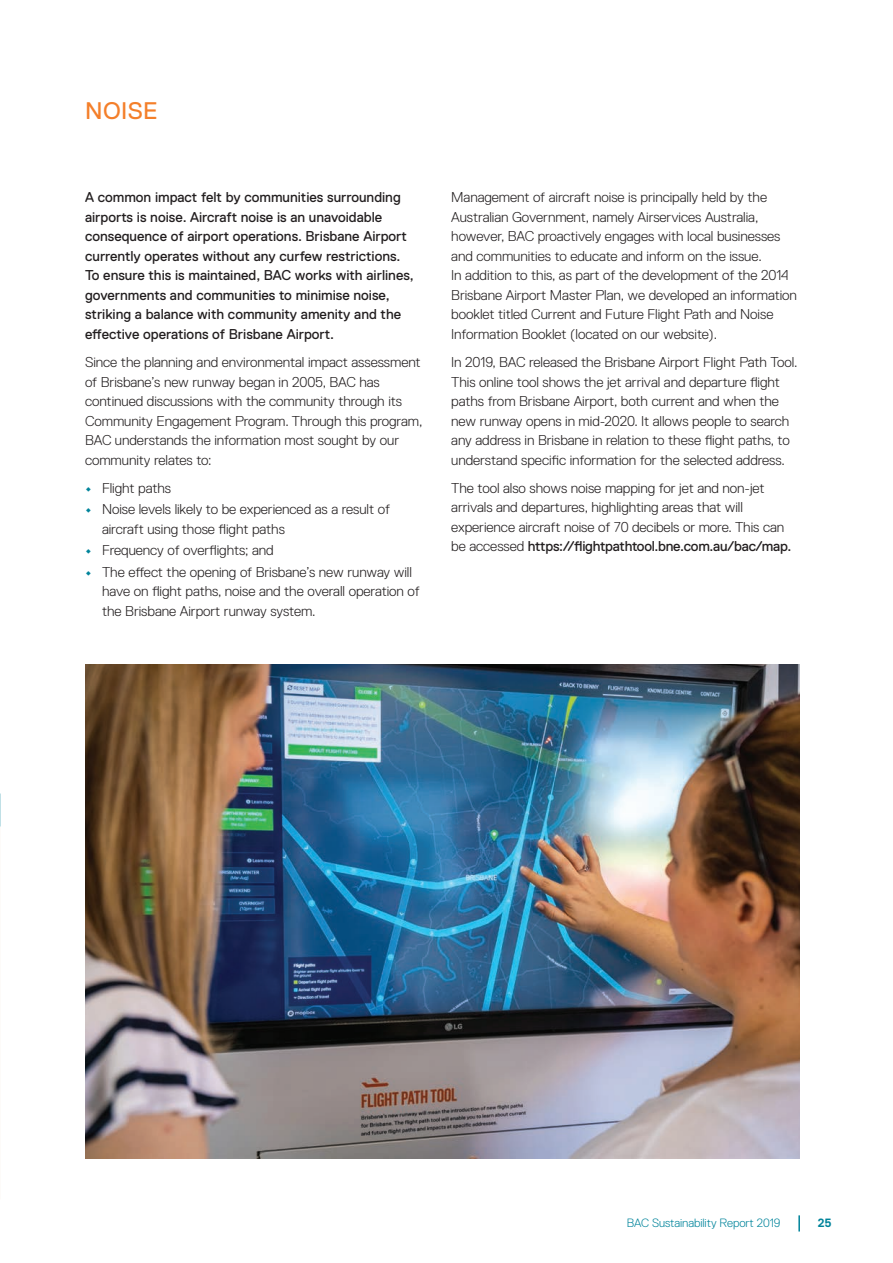
<style>
.page{position:relative;width:893px;height:1263px;background:#fff}
.page>*{position:absolute;margin:0;border:0;box-sizing:border-box;transform-origin:0 0}
.t1{font:24px "Replica Std";letter-spacing:.015em;color:#f47f2a}
.Body{font:300 14.25px/19.5px "Replica Std";letter-spacing:-.005em;color:#231f20}
.Lead_Para{font:14.25px/19.5px "Replica Std";color:#231f20}
.t2{font:300 12px "Replica Std";letter-spacing:-.005em;color:#00849b}
.t3{font:700 12px "Replica Std";color:#00849b}
.s1{font-weight:700;color:#00849b}
.s2{font-weight:400}
</style>
<div class="page">
<svg style="left:798px;top:1215px;width:2px;height:16px"></svg>
<img style="left:85px;top:665px;width:715px;height:493px">
<h2 class="t1" style="left:85px;top:97px;width:74px">NOISE</h2>
<p class="Lead_Para" style="left:85px;top:188px;width:330px">A common impact felt by communities surrounding airports is noise. Aircraft noise is an unavoidable consequence of airport operations. Brisbane Airport currently operates without any curfew restrictions.<br>To ensure this is maintained, BAC works with airlines, governments and communities to minimise noise, striking a balance with community amenity and the effective operations of Brisbane Airport.</p>
<p class="Body" style="left:85px;top:352px;width:339px">Since the planning and environmental impact assessment of Brisbane’s new runway began in 2005, BAC has continued discussions with the community through its Community Engagement Program. Through this program, BAC understands the information most sought by our community relates to:</p>
<p class="Body" style="left:85px;top:478px;width:88px"><span class="s1">•</span> Flight paths</p>
<p class="Body" style="left:102px;top:499px;width:289px;text-indent:-17px"><span class="s1">•</span> Noise levels likely to be experienced as a result of aircraft using those flight paths</p>
<p class="Body" style="left:85px;top:541px;width:190px"><span class="s1">•</span> Frequency of overflights; and</p>
<p class="Body" style="left:102px;top:562px;width:319px;text-indent:-17px"><span class="s1">•</span> The effect the opening of Brisbane’s new runway will have on flight paths, noise and the overall operation of the Brisbane Airport runway system.</p>
<p class="Body" style="left:451px;top:188px;width:347px">Management of aircraft noise is principally held by the Australian Government, namely Airservices Australia, however, BAC proactively engages with local businesses and communities to educate and inform on the issue.<br>In addition to this, as part of the development of the 2014<br>Brisbane Airport Master Plan, we developed an information booklet titled Current and Future Flight Path and Noise Information Booklet (located on our website).</p>
<p class="Body" style="left:451px;top:352px;width:348px">In 2019, BAC released the Brisbane Airport Flight Path Tool.<br>This online tool shows the jet arrival and departure flight paths from Brisbane Airport, both current and when the new runway opens in mid-2020. It allows people to search any address in Brisbane in relation to these flight paths, to understand specific information for the selected address.</p>
<p class="Body" style="left:451px;top:478px;width:342px">The tool also shows noise mapping for jet and non‑jet arrivals and departures, highlighting areas that will experience aircraft noise of 70 decibels or more. This can be accessed <span class="s2">https://flightpathtool.bne.com.au/bac/map.</span></p>
<p class="t2" style="left:627px;top:1216px;width:155px">BAC Sustainability Report 2019</p>
<p class="t3" style="left:818px;top:1216px;width:15px">25</p>
</div>
